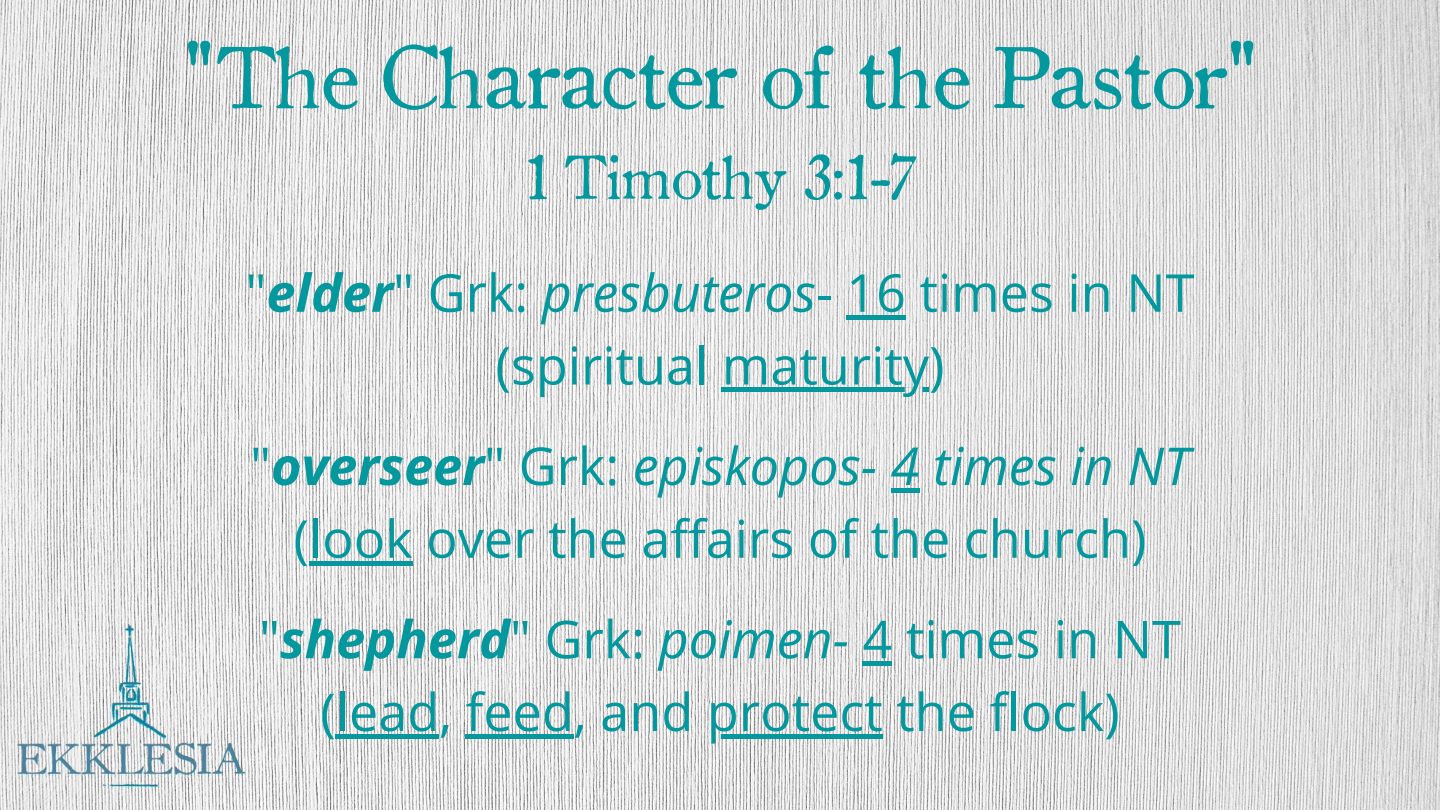
<style>
.page{position:relative;width:1440px;height:810px;background:#fff}
.page>*{position:absolute;margin:0;border:0;box-sizing:border-box;transform-origin:0 0}
.t1{font:85px "Old Style 1 HPLHS";color:#03989e}
.t2{font:60px "Old Style 1 HPLHS";color:#03989e}
.t3{font:52.2px/72.8px "Open Sans";color:#03989e;text-align:center}
.s1{font-weight:700;font-style:italic}
.s2{font-style:italic}
</style>
<div class="page">
<img style="left:0;top:0;width:1440px;height:810px">
<hr style="left:846px;top:315px;width:60px;height:4px;background:#03989e">
<hr style="left:722px;top:388px;width:207px;height:4px;background:#03989e">
<div style="left:891px;top:488px;width:28px;height:5px;background:#03989e"></div>
<hr style="left:309px;top:561px;width:104px;height:4px;background:#03989e">
<div style="left:863px;top:661px;width:29px;height:5px;background:#03989e"></div>
<div style="left:336px;top:734px;width:103px;height:5px;background:#03989e"></div>
<div style="left:466px;top:734px;width:108px;height:5px;background:#03989e"></div>
<div style="left:707px;top:734px;width:176px;height:5px;background:#03989e"></div>
<h1 class="t1" style="left:182px;top:14px;width:1077px">"The Character of the Pastor"</h1>
<p class="t2" style="left:525px;top:133px;width:391px">1 Timothy 3:1-7</p>
<p class="t3" style="left:245px;top:255px;width:951px">"<span class="s1">elder</span>" Grk: <span class="s2">presbuteros</span>- 16 times in NT (spiritual maturity)</p>
<p class="t3" style="left:250px;top:428px;width:941px">"<span class="s1">overseer</span>" Grk: <span class="s2">episkopos- 4 times in NT </span>(look over the affairs of the church)</p>
<p class="t3" style="left:259px;top:602px;width:923px">"<span class="s1">shepherd</span>" Grk: <span class="s2">poimen-</span> 4 times in NT (lead, feed, and protect the flock)</p>
</div>
